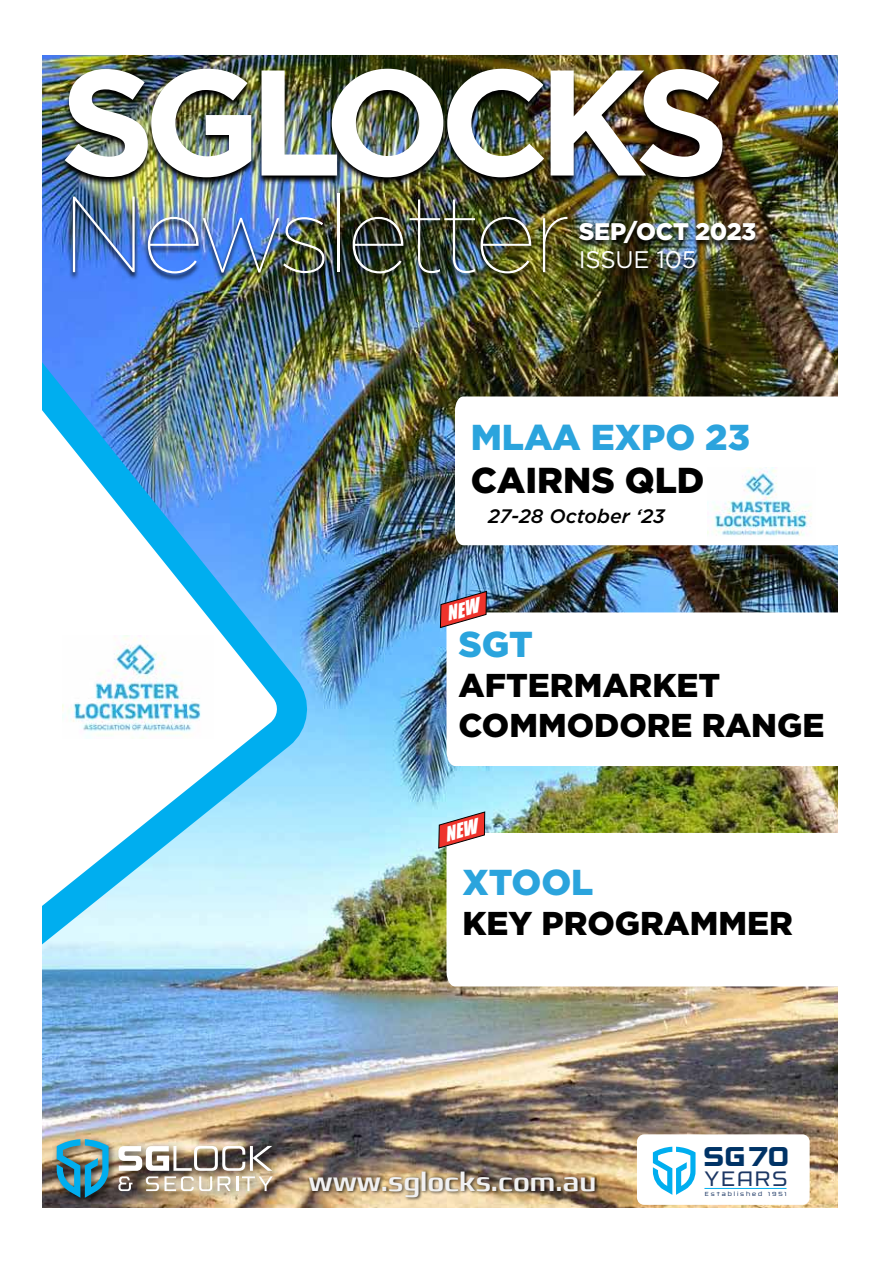
<style>
.page{position:relative;width:893px;height:1263px;background:#fff}
.page>*{position:absolute;margin:0;border:0;box-sizing:border-box;transform-origin:0 0}
.t1{font:700 150px "Gotham";letter-spacing:-.08em;color:#fff}
.t2{font:100 108px "Gotham";letter-spacing:-.04em;color:#fff}
.t3{font:900 36px/43.2px "Gotham";color:#000}
.t4{font:900 36px "Gotham";color:#2ba4dd}
.t5{font:900 33px/39.6px "Gotham";color:#000}
.t6{font:600 27.15px "Lustra";color:#036}
.t7{font:500 27px "Francker W";color:#f1f1f2}
.t8{font:900 24px "Gotham";letter-spacing:-.01em;color:#fff}
.t9{font:24px "Gotham";letter-spacing:-.01em;color:#fff}
.t10{font:20.85px "Lustra";letter-spacing:.08em;color:#1c3764}
.t11{font:italic 500 19.5px "Gotham";color:#000}
.t12{font:5.85px "Lustra";letter-spacing:.32em;color:#1c3764}
.s1{color:#2ba4dd}
.s2{color:#2ca3dd}
</style>
<div class="page">
<img style="left:42px;top:55px;width:796px;height:1153px">
<img style="left:575px;top:221px;width:185px;height:56px">
<img style="left:61px;top:69px;width:666px;height:117px">
<div style="left:307px;top:1169px;width:293px;height:33px;background:#000;opacity:.8"></div>
<div style="left:52px;top:1135px;width:231px;height:73px;background:#000;opacity:.75"></div>
<img style="left:118px;top:1146px;width:155px;height:45px">
<img style="left:57px;top:1139px;width:52px;height:59px">
<img style="left:336px;top:193px;width:235px;height:89px">
<div style="left:637px;top:1134px;width:173px;height:71px;background:#fff;border-radius:7px"></div>
<svg style="left:653px;top:1147px;width:42px;height:48px"></svg>
<hr style="left:704px;top:1188px;width:82px;height:1px;background:#00aeef">
<svg style="left:455px;top:396px;width:383px;height:149px"></svg>
<img style="left:42px;top:160px;width:294px;height:898px">
<img style="left:62px;top:635px;width:152px;height:104px">
<svg style="left:446px;top:612px;width:392px;height:154px"></svg>
<svg style="left:446px;top:833px;width:392px;height:153px"></svg>
<img style="left:708px;top:467px;width:107px;height:74px">
<svg style="left:440px;top:591px;width:47px;height:37px"></svg>
<svg style="left:438px;top:811px;width:47px;height:38px"></svg>
<h1 class="t1" style="left:59px;top:23px;width:672px">SGLOCKS</h1>
<h2 class="t2" style="left:62px;top:168px;width:509px">Newsletter</h2>
<p class="t8" style="left:579px;top:215px;width:179px">SEP/OCT 2023</p>
<p class="t9" style="left:579px;top:245px;width:119px">ISSUE 105</p>
<p class="t3" style="left:471px;top:415px;width:281px"><span class="s1">MLAA</span> <span class="s2">EXPO 23<br></span>CAIRNS QLD</p>
<p class="t11" style="left:488px;top:503px;width:178px">27-28 October ‘23</p>
<p class="t4" style="left:458px;top:620px;width:76px">SGT</p>
<p class="t5" style="left:458px;top:665px;width:368px">AFTERMARKET<br>COMMODORE RANGE</p>
<p class="t4" style="left:462px;top:858px;width:133px">XTOOL</p>
<p class="t5" style="left:462px;top:903px;width:332px">KEY PROGRAMMER</p>
<p class="t7" style="left:309px;top:1165px;width:289px">www.sglocks.com.au</p>
<p class="t6" style="left:703px;top:1137px;width:87px">SG70</p>
<p class="t10" style="left:704px;top:1165px;width:85px">YEARS</p>
<p class="t12" style="left:705px;top:1190px;width:83px">Established 1951</p>
</div>
